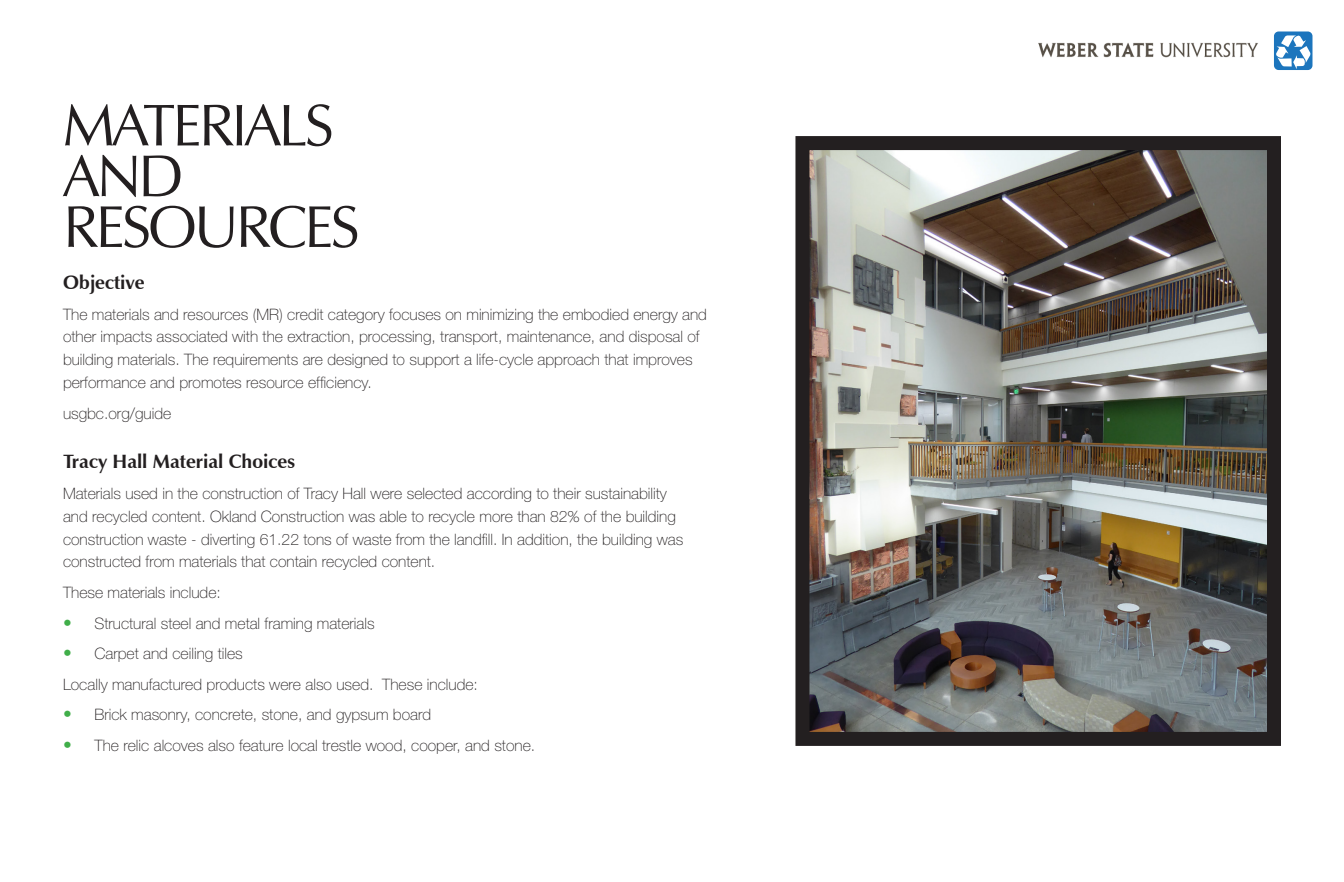
<style>
.page{position:relative;width:1344px;height:882px;background:#fff}
.page>*{position:absolute;margin:0;border:0;box-sizing:border-box;transform-origin:0 0}
.SUBHEAD_02{font:59.5px "Zapf Humanist 601 BT";letter-spacing:-.05em;color:#231f20}
.subhead_03{font:700 19.25px "Zapf Humanist 601 BT";color:#231f20}
.body{font:100 15.75px/22.8px "Helvetica Neue LT Std";color:#231f20}
.s1{font-size:17.5px;color:#40ae49}
</style>
<div class="page">
<img style="left:810px;top:151px;width:456px;height:580px">
<div style="left:795px;top:136px;width:486px;height:610px;border:14px solid #231f20"></div>
<div style="left:1274px;top:31px;width:38px;height:39px;background:#1c75bd;border-radius:5px"></div>
<svg style="left:1276px;top:35px;width:35px;height:34px"></svg>
<img style="left:1038px;top:42px;width:220px;height:16px">
<p class="SUBHEAD_02" style="left:63px;top:88px;width:272px">MATERIALS</p>
<p class="SUBHEAD_02" style="left:63px;top:139px;width:122px">AND</p>
<p class="SUBHEAD_02" style="left:63px;top:190px;width:298px">RESOURCES</p>
<p class="subhead_03" style="left:63px;top:271px;width:83px">Objective</p>
<p class="body" style="left:63px;top:303px;width:646px">The materials and resources (MR) credit category focuses on minimizing the embodied energy and other impacts associated with the extraction, processing, transport, maintenance, and disposal of building materials. The requirements are designed to support a life-cycle approach that improves performance and promotes resource efficiency.</p>
<p class="body" style="left:63px;top:402px;width:110px">usgbc.org/guide</p>
<p class="subhead_03" style="left:63px;top:450px;width:234px">Tracy Hall Material Choices</p>
<p class="body" style="left:63px;top:482px;width:622px">Materials used in the construction of Tracy Hall were selected according to their sustainability and recycled content. Okland Construction was able to recycle more than 82% of the building construction waste - diverting 61.22 tons of waste from the landfill. In addition, the building was constructed from materials that contain recycled content.</p>
<p class="body" style="left:63px;top:581px;width:159px">These materials include:</p>
<p class="body" style="left:63px;top:612px;width:313px"><span class="s1">•</span> Structural steel and metal framing materials</p>
<p class="body" style="left:63px;top:642px;width:181px"><span class="s1">•</span> Carpet and ceiling tiles</p>
<p class="body" style="left:63px;top:673px;width:417px">Locally manufactured products were also used. These include:</p>
<p class="body" style="left:63px;top:703px;width:370px"><span class="s1">•</span> Brick masonry, concrete, stone, and gypsum board</p>
<p class="body" style="left:63px;top:734px;width:474px"><span class="s1">•</span> The relic alcoves also feature local trestle wood, cooper, and stone.</p>
</div>
